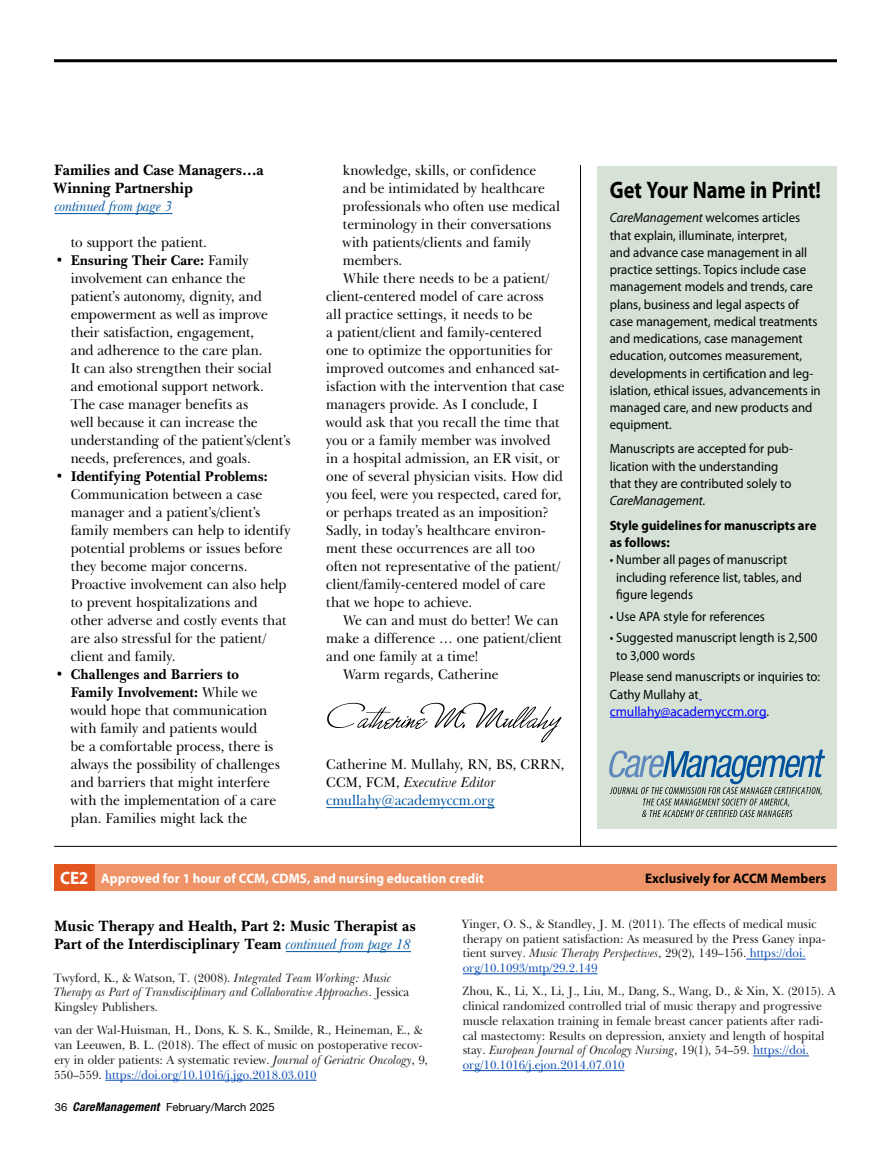
<style>
.page{position:relative;width:891px;height:1161px;background:#fff}
.page>*{position:absolute;margin:0;border:0;box-sizing:border-box;transform-origin:0 0}
.t1{font:700 24px "Myriad Pro";letter-spacing:-.005em;color:#000;scale:.85 1}
.t2{font:700 15.3px/18px "New Baskerville IT Cby BT";letter-spacing:-.01em;color:#000;scale:.95 1}
.t3{font:14.4px/18px "New Baskerville IT Cby BT";letter-spacing:-.005em;color:#000;scale:.95 1}
.t4{font:700 14.4px "New Baskerville IT Cby BT";letter-spacing:-.005em;color:#000;scale:.95 1}
.t5{font:italic 14.4px "New Baskerville IT Cby BT";letter-spacing:-.02em;color:#0056a2;scale:.95 1}
.t6{font:700 13.8px "Myriad Pro";letter-spacing:.005em;color:#fff;scale:.95 1}
.t7{font:700 13.8px "Myriad Pro";letter-spacing:.005em;color:#000;scale:.95 1}
.t8{font:13.5px/17.2px "Myriad Pro";color:#000;scale:.95 1}
.t9{font:700 13.5px/17.2px "Myriad Pro";letter-spacing:.005em;color:#000;scale:.95 1}
.t10{font:12.3px/14.7px "New Baskerville IT Cby BT";letter-spacing:-.005em;color:#191919;scale:.95 1}
.t11{font:italic 12.3px/14.7px "New Baskerville IT Cby BT";letter-spacing:-.005em;color:#191919;scale:.95 1}
.t12{font:11.25px "Helvetica Neue LT Std";color:#000}
.s1{font-weight:700}
.s2{font-style:italic}
.s3{color:#0056a2}
.s4{color:#00f}
.s5{font-size:18px}
.s6{font-weight:400;font-style:italic;font-size:14.4px;color:#0056a2}
.s7{color:#0b4cb4}
.s8{font-style:normal}
.s9{font-weight:700;font-style:italic;font-stretch:condensed;font-size:12px}
</style>
<div class="page">
<hr style="left:326px;top:807px;width:169px;height:1px;background:#0056a2">
<hr style="left:55px;top:213px;width:118px;height:1px;background:#0056a2">
<hr style="left:54px;top:59px;width:783px;height:3px;background:#000">
<hr style="left:54px;top:846px;width:783px;height:1px;background:#000">
<svg style="left:327px;top:703px;width:235px;height:39px"></svg>
<hr style="left:105px;top:1080px;width:212px;height:1px;background:#0b4cb4">
<hr style="left:746px;top:959px;width:60px;height:1px;background:#0b4cb4">
<hr style="left:463px;top:973px;width:135px;height:1px;background:#0b4cb4">
<hr style="left:753px;top:1056px;width:56px;height:1px;background:#0b4cb4">
<hr style="left:463px;top:1070px;width:162px;height:1px;background:#0b4cb4">
<div style="left:54px;top:864px;width:783px;height:27px;background:#ee9468"></div>
<div style="left:54px;top:864px;width:40px;height:27px;background:#e45620"></div>
<hr style="left:286px;top:951px;width:125px;height:1px;background:#0056a2">
<div style="left:598px;top:166px;width:239px;height:663px;background:#d7e2d7"></div>
<hr style="left:610px;top:717px;width:157px;height:1px;background:#00f">
<hr style="left:580px;top:165px;width:1px;height:682px;background:#000">
<svg style="left:609px;top:750px;width:216px;height:67px"></svg>
<p class="t2" style="left:53px;top:160px;width:223px">Families and Case Managers…a<br>Winning Partnership</p>
<p class="t5" style="left:55px;top:197px;width:126px">continued from page 3</p>
<p class="t3" style="left:71px;top:233px;width:145px">to support the patient.</p>
<p class="t3" style="left:71px;top:251px;width:233px;text-indent:-15px"><span class="s1">• Ensuring Their Care:</span> Family involvement can enhance the patient’s autonomy, dignity, and empowerment as well as improve their satisfaction, engagement,<br>and adherence to the care plan.<br>It can also strengthen their social and emotional support network.<br>The case manager benefits as<br>well because it can increase the understanding of the patient’s/clent’s needs, preferences, and goals.</p>
<p class="t4" style="left:56px;top:467px;width:225px">• Identifying Potential Problems:</p>
<p class="t3" style="left:71px;top:485px;width:233px">Communication between a case manager and a patient’s/client’s family members can help to identify potential problems or issues before they become major concerns.<br>Proactive involvement can also help to prevent hospitalizations and other adverse and costly events that are also stressful for the patient/ client and family.</p>
<p class="t3" style="left:71px;top:665px;width:222px;text-indent:-15px"><span class="s1">• Challenges and Barriers to<br>Family Involvement:</span> While we would hope that communication with family and patients would<br>be a comfortable process, there is always the possibility of challenges and barriers that might interfere with the implementation of a care plan. Families might lack the</p>
<p class="t3" style="left:343px;top:161px;width:205px">knowledge, skills, or confidence</p>
<p class="t3" style="left:343px;top:179px;width:214px">and be intimidated by healthcare</p>
<p class="t3" style="left:343px;top:197px;width:230px">professionals who often use medical</p>
<p class="t3" style="left:343px;top:215px;width:221px">terminology in their conversations</p>
<p class="t3" style="left:343px;top:233px;width:200px">with patients/clients and family</p>
<p class="t3" style="left:343px;top:251px;width:64px">members.</p>
<p class="t3" style="left:344px;top:269px;width:218px">While there needs to be a patient/</p>
<p class="t3" style="left:326px;top:287px;width:231px">client-centered model of care across</p>
<p class="t3" style="left:326px;top:305px;width:219px">all practice settings, it needs to be</p>
<p class="t3" style="left:326px;top:323px;width:228px">a patient/client and family-centered</p>
<p class="t3" style="left:326px;top:341px;width:240px">one to optimize the opportunities for</p>
<p class="t3" style="left:326px;top:359px;width:247px">improved outcomes and enhanced sat-</p>
<p class="t3" style="left:326px;top:377px;width:253px">isfaction with the intervention that case</p>
<p class="t3" style="left:326px;top:395px;width:224px">managers provide. As I conclude, I</p>
<p class="t3" style="left:326px;top:413px;width:247px">would ask that you recall the time that</p>
<p class="t3" style="left:326px;top:431px;width:238px">you or a family member was involved</p>
<p class="t3" style="left:326px;top:449px;width:248px">in a hospital admission, an ER visit, or</p>
<p class="t3" style="left:326px;top:467px;width:251px">one of several physician visits. How did</p>
<p class="t3" style="left:326px;top:485px;width:249px">you feel, were you respected, cared for,</p>
<p class="t3" style="left:326px;top:503px;width:236px">or perhaps treated as an imposition?</p>
<p class="t3" style="left:326px;top:521px;width:232px">Sadly, in today’s healthcare environ-</p>
<p class="t3" style="left:326px;top:539px;width:221px">ment these occurrences are all too</p>
<p class="t3" style="left:326px;top:557px;width:248px">often not representative of the patient/</p>
<p class="t3" style="left:326px;top:575px;width:232px">client/family-centered model of care</p>
<p class="t3" style="left:326px;top:593px;width:155px">that we hope to achieve.</p>
<p class="t3" style="left:344px;top:611px;width:228px">We can and must do better! We can</p>
<p class="t3" style="left:326px;top:629px;width:250px">make a difference … one patient/client</p>
<p class="t3" style="left:326px;top:647px;width:162px">and one family at a time!</p>
<p class="t3" style="left:344px;top:665px;width:165px">Warm regards, Catherine</p>
<p class="t3" style="left:326px;top:755px;width:253px">Catherine M. Mullahy, RN, BS, CRRN,<br>CCM, FCM, <span class="s2">Executive Editor </span><span class="s3">cmullahy@academyccm.org</span></p>
<h1 class="t1" style="left:610px;top:175px;width:250px">Get Your Name in Print!</h1>
<p class="t8" style="left:610px;top:209px;width:224px"><span class="s2">CareManagement</span> welcomes articles that explain, illuminate, interpret,<br>and advance case management in all practice settings. Topics include case management models and trends, care plans, business and legal aspects of case management, medical treatments and medications, case management education, outcomes measurement, developments in certification and leg&shy;islation, ethical issues, advancements in managed care, and new products and equipment.</p>
<p class="t8" style="left:610px;top:440px;width:194px">Manuscripts are accepted for pub&shy;lication with the understanding that they are contributed solely to<br><span class="s2">CareManagement</span>.</p>
<p class="t9" style="left:610px;top:516px;width:219px">Style guidelines for manuscripts are as follows:</p>
<p class="t8" style="left:616px;top:551px;width:197px;text-indent:-6px">• Number all pages of manuscript including reference list, tables, and figure legends</p>
<p class="t8" style="left:610px;top:607px;width:165px">• Use APA style for references</p>
<p class="t8" style="left:616px;top:629px;width:213px;text-indent:-6px">• Suggested manuscript length is 2,500 to 3,000 words</p>
<p class="t8" style="left:610px;top:668px;width:223px">Please send manuscripts or inquiries to:<br>Cathy Mullahy at <span class="s4">cmullahy@academyccm.org</span>.</p>
<p class="t6" style="left:60px;top:869px;width:448px"><span class="s5">CE2</span> Approved for 1 hour of CCM, CDMS, and nursing education credit</p>
<p class="t7" style="left:645px;top:869px;width:192px">Exclusively for ACCM Members</p>
<p class="t2" style="left:54px;top:916px;width:382px">Music Therapy and Health, Part 2: Music Therapist as<br>Part of the Interdisciplinary Team <span class="s6">continued from page 18</span></p>
<p class="t10" style="left:462px;top:916px;width:384px">Yinger, O. S., &amp; Standley, J. M. (2011). The effects of medical music therapy on patient satisfaction: As measured by the Press Ganey inpa&shy;tient survey. <span class="s2">Music Therapy Perspectives</span>, 29(2), 149–156. <span class="s7">https://doi. org/10.1093/mtp/29.2.149</span></p>
<p class="t10" style="left:463px;top:984px;width:394px">Zhou, K., Li, X., Li, J., Liu, M., Dang, S., Wang, D., &amp; Xin, X. (2015). A clinical randomized controlled trial of music therapy and progressive muscle relaxation training in female breast cancer patients after radi&shy;cal mastectomy: Results on depression, anxiety and length of hospital stay. <span class="s2">European Journal of Oncology Nursing</span>, 19(1), 54–59. <span class="s7">https://doi. org/10.1016/j.ejon.2014.07.010</span></p>
<p class="t11" style="left:54px;top:970px;width:376px"><span class="s8">Twyford, K., &amp; Watson, T. (2008).</span> Integrated Team Working: Music<br>Therapy as Part of Transdisciplinary and Collaborative Approaches<span class="s8">. Jessica<br>Kingsley Publishers.</span></p>
<p class="t10" style="left:54px;top:1023px;width:395px">van der Wal-Huisman, H., Dons, K. S. K., Smilde, R., Heineman, E., &amp; van Leeuwen, B. L. (2018). The effect of music on postoperative recov&shy;ery in older patients: A systematic review. <span class="s2">Journal of Geriatric Oncology</span>, 9, 550–559. <span class="s7">https://doi.org/10.1016/j.jgo.2018.03.010</span></p>
<p class="t12" style="left:55px;top:1100px;width:222px">36 <span class="s9">CareManagement</span> February/March 2025</p>
</div>
